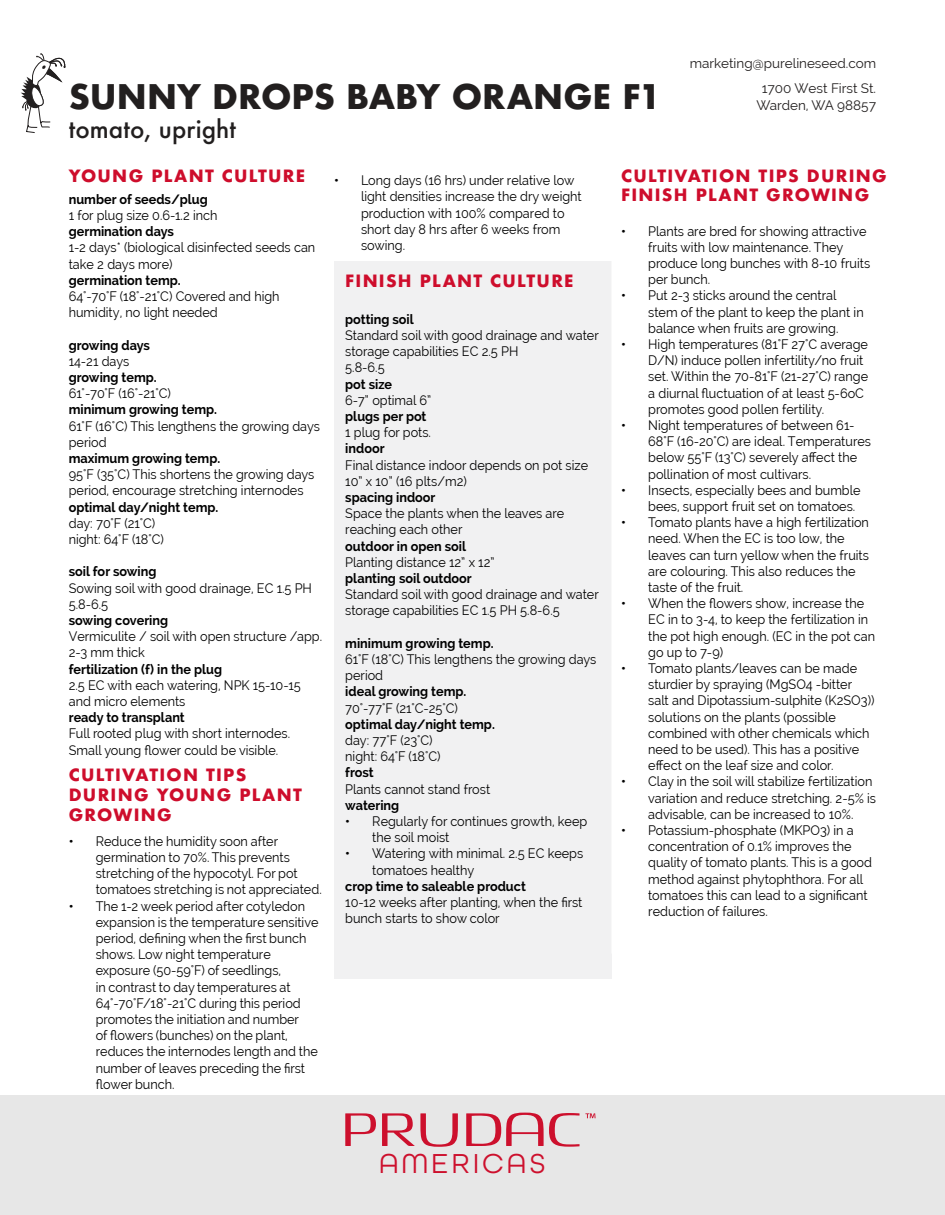
<style>
.page{position:relative;width:945px;height:1215px;background:#fff}
.page>*{position:absolute;margin:0;border:0;box-sizing:border-box;transform-origin:0 0}
.t1{font:700 33px "Futura";color:#221f1f}
.t2{font:28.95px "All Round Gothic";letter-spacing:.125em;color:#cd102d}
.t3{font:500 24px "Futura";letter-spacing:.005em;color:#221f1f}
.t4{font:700 16.5px/19.8px "Futura";letter-spacing:.075em;color:#ce0d2c}
.t5{font:13.5px/16.2px "Raleway";color:#000;scale:.94 1}
.t6{font:700 13.5px "Raleway";color:#000;scale:.94 1}
.t7{font:13.5px/25.7px "Raleway";color:#221f1f;text-align:right}
.s1{font-weight:700}
</style>
<div class="page">
<div style="left:334px;top:261px;width:278px;height:718px;background:#f1f1f2"></div>
<svg style="left:21px;top:53px;width:44px;height:80px"></svg>
<div style="left:0;top:1096px;width:945px;height:119px;background:#e7e7e7"></div>
<svg style="left:345px;top:1113px;width:31px;height:33px"></svg>
<svg style="left:382px;top:1113px;width:76px;height:34px"></svg>
<svg style="left:466px;top:1113px;width:130px;height:34px"></svg>
<h1 class="t1" style="left:69px;top:82px;width:594px">SUNNY DROPS BABY ORANGE F1</h1>
<h3 class="t3" style="left:69px;top:118px;width:169px">tomato, upright</h3>
<p class="t7" style="left:690px;top:52px;width:188px">marketing@purelineseed.com<br>1700 West First St.</p>
<p class="t7" style="left:756px;top:93px;width:121px">Warden, WA 98857</p>
<p class="t4" style="left:69px;top:167px;width:238px">YOUNG PLANT CULTURE</p>
<p class="t6" style="left:69px;top:194px;width:150px">number of seeds/plug</p>
<p class="t5" style="left:69px;top:208px;width:160px">1 for plug size 0.6-1.2 inch</p>
<p class="t6" style="left:69px;top:226px;width:114px">germination days</p>
<p class="t5" style="left:69px;top:241px;width:264px">1-2 days* (biological disinfected seeds can take 2 days more)</p>
<p class="t6" style="left:69px;top:275px;width:121px">germination temp.</p>
<p class="t5" style="left:69px;top:289px;width:226px">64°-70°F (18°-21°C) Covered and high humidity, no light needed</p>
<p class="t6" style="left:69px;top:339px;width:88px">growing days</p>
<p class="t5" style="left:69px;top:354px;width:66px">14-21 days</p>
<p class="t6" style="left:69px;top:372px;width:95px">growing temp.</p>
<p class="t5" style="left:69px;top:387px;width:110px">61°-70°F (16°-21°C)</p>
<p class="t6" style="left:69px;top:404px;width:159px">minimum growing temp.</p>
<p class="t5" style="left:69px;top:419px;width:269px">61°F (16°C) This lengthens the growing days period</p>
<p class="t6" style="left:69px;top:453px;width:163px">maximum growing temp.</p>
<p class="t5" style="left:69px;top:468px;width:263px">95°F (35°C) This shortens the growing days period, encourage stretching internodes</p>
<p class="t6" style="left:69px;top:501px;width:161px">optimal day/night temp.</p>
<p class="t5" style="left:69px;top:516px;width:103px">day: 70°F (21°C) night: 64°F (18°C)</p>
<p class="t6" style="left:69px;top:566px;width:95px">soil for sowing</p>
<p class="t5" style="left:69px;top:581px;width:260px">Sowing soil with good drainage, EC 1.5 PH<br>5.8-6.5</p>
<p class="t6" style="left:69px;top:615px;width:107px">sowing covering</p>
<p class="t5" style="left:69px;top:630px;width:271px">Vermiculite / soil with open structure /app.<br>2-3 mm thick</p>
<p class="t6" style="left:69px;top:663px;width:165px">fertilization (f) in the plug</p>
<p class="t5" style="left:69px;top:678px;width:249px">2.5 EC with each watering, NPK 15-10-15 and micro elements</p>
<p class="t6" style="left:69px;top:712px;width:125px">ready to transplant</p>
<p class="t5" style="left:69px;top:727px;width:237px">Full rooted plug with short internodes.<br>Small young flower could be visible.</p>
<p class="t4" style="left:69px;top:767px;width:235px">CULTIVATION TIPS<br>DURING YOUNG PLANT<br>GROWING</p>
<p class="t5" style="left:96px;top:834px;width:242px;text-indent:-27px"><span class="s1">•</span> Reduce the humidity soon after germination to 70%. This prevents stretching of the hypocotyl. For pot tomatoes stretching is not appreciated.</p>
<p class="t5" style="left:96px;top:899px;width:238px;text-indent:-27px"><span class="s1">•</span> The 1-2 week period after cotyledon expansion is the temperature sensitive period, defining when the first bunch shows. Low night temperature exposure (50-59°F) of seedlings,<br>in contrast to day temperatures at 64°-70°F/18°-21°C during this period promotes the initiation and number<br>of flowers (bunches) on the plant, reduces the internodes length and the number of leaves preceding the first flower bunch.</p>
<p class="t5" style="left:361px;top:174px;width:236px;text-indent:-27px"><span class="s1">•</span> Long days (16 hrs) under relative low light densities increase the dry weight production with 100% compared to short day 8 hrs after 6 weeks from sowing.</p>
<p class="t4" style="left:345px;top:272px;width:230px">FINISH PLANT CULTURE</p>
<p class="t6" style="left:345px;top:314px;width:74px">potting soil</p>
<p class="t5" style="left:345px;top:328px;width:271px">Standard soil with good drainage and water storage capabilities EC 2.5 PH<br>5.8-6.5</p>
<p class="t6" style="left:345px;top:378px;width:51px">pot size</p>
<p class="t5" style="left:345px;top:393px;width:93px">6-7” optimal 6”</p>
<p class="t6" style="left:345px;top:411px;width:88px">plugs per pot</p>
<p class="t5" style="left:345px;top:426px;width:93px">1 plug for pots.</p>
<p class="t6" style="left:345px;top:443px;width:43px">indoor</p>
<p class="t5" style="left:345px;top:458px;width:260px">Final distance indoor depends on pot size<br>10” x 10” (16 plts/m2)</p>
<p class="t6" style="left:345px;top:492px;width:97px">spacing indoor</p>
<p class="t5" style="left:345px;top:507px;width:235px">Space the plants when the leaves are reaching each other</p>
<p class="t6" style="left:345px;top:540px;width:130px">outdoor in open soil</p>
<p class="t5" style="left:345px;top:555px;width:160px">Planting distance 12” x 12”</p>
<p class="t6" style="left:345px;top:573px;width:136px">planting soil outdoor</p>
<p class="t5" style="left:345px;top:588px;width:271px">Standard soil with good drainage and water storage capabilities EC 1.5 PH 5.8-6.5</p>
<p class="t6" style="left:345px;top:638px;width:159px">minimum growing temp.</p>
<p class="t5" style="left:345px;top:652px;width:269px">61°F (18°C) This lengthens the growing days period</p>
<p class="t6" style="left:345px;top:686px;width:130px">ideal growing temp.</p>
<p class="t5" style="left:345px;top:701px;width:121px">70°-77°F (21°C-25°C)</p>
<p class="t6" style="left:345px;top:719px;width:161px">optimal day/night temp.</p>
<p class="t5" style="left:345px;top:733px;width:103px">day: 77°F (23°C) night: 64°F (18°C)</p>
<p class="t6" style="left:345px;top:767px;width:32px">frost</p>
<p class="t5" style="left:345px;top:782px;width:156px">Plants cannot stand frost</p>
<p class="t6" style="left:345px;top:800px;width:59px">watering</p>
<p class="t5" style="left:372px;top:814px;width:230px;text-indent:-27px"><span class="s1">•</span> Regularly for continues growth, keep the soil moist</p>
<p class="t5" style="left:372px;top:847px;width:226px;text-indent:-27px"><span class="s1">•</span> Watering with minimal. 2.5 EC keeps tomatoes healthy</p>
<p class="t6" style="left:345px;top:881px;width:194px">crop time to saleable product</p>
<p class="t5" style="left:345px;top:894px;width:254px">10-12 weeks after planting, when the first bunch starts to show color</p>
<p class="t4" style="left:621px;top:167px;width:267px">CULTIVATION TIPS DURING<br>FINISH PLANT GROWING</p>
<p class="t5" style="left:648px;top:224px;width:238px;text-indent:-27px"><span class="s1">•</span> Plants are bred for showing attractive fruits with low maintenance. They produce long bunches with 8-10 fruits per bunch.</p>
<p class="t5" style="left:648px;top:289px;width:231px;text-indent:-27px"><span class="s1">•</span> Put 2-3 sticks around the central stem of the plant to keep the plant in balance when fruits are growing.</p>
<p class="t5" style="left:648px;top:337px;width:235px;text-indent:-27px"><span class="s1">•</span> High temperatures (81°F 27°C average D/N) induce pollen infertility/no fruit set. Within the 70-81°F (21-27°C) range a diurnal fluctuation of at least 5-6oC promotes good pollen fertility.</p>
<p class="t5" style="left:648px;top:418px;width:239px;text-indent:-27px"><span class="s1">•</span> Night temperatures of between 61- 68°F (16-20°C) are ideal. Temperatures below 55°F (13°C) severely affect the pollination of most cultivars.</p>
<p class="t5" style="left:648px;top:483px;width:227px;text-indent:-27px"><span class="s1">•</span> Insects, especially bees and bumble bees, support fruit set on tomatoes.</p>
<p class="t5" style="left:648px;top:516px;width:236px;text-indent:-27px"><span class="s1">•</span> Tomato plants have a high fertilization need. When the EC is too low, the leaves can turn yellow when the fruits are colouring. This also reduces the taste of the fruit.</p>
<p class="t5" style="left:648px;top:595px;width:243px;text-indent:-27px"><span class="s1">•</span> When the flowers show, increase the<br>EC in to 3-4, to keep the fertilization in the pot high enough. (EC in the pot can go up to 7-9)</p>
<p class="t5" style="left:648px;top:661px;width:242px;text-indent:-27px"><span class="s1">•</span> Tomato plants/leaves can be made sturdier by spraying (MgSO4 -bitter salt and Dipotassium-sulphite (K2SO3)) solutions on the plants (possible combined with other chemicals which need to be used). This has a positive effect on the leaf size and color.</p>
<p class="t5" style="left:648px;top:775px;width:244px;text-indent:-27px"><span class="s1">•</span> Clay in the soil will stabilize fertilization variation and reduce stretching. 2-5% is advisable, can be increased to 10%.</p>
<p class="t5" style="left:648px;top:823px;width:240px;text-indent:-27px"><span class="s1">•</span> Potassium-phosphate (MKPO3) in a concentration of 0.1% improves the quality of tomato plants. This is a good method against phytophthora. For all tomatoes this can lead to a significant reduction of failures.</p>
<h2 class="t2" style="left:379px;top:1146px;width:167px">AMERICAS</h2>
</div>
